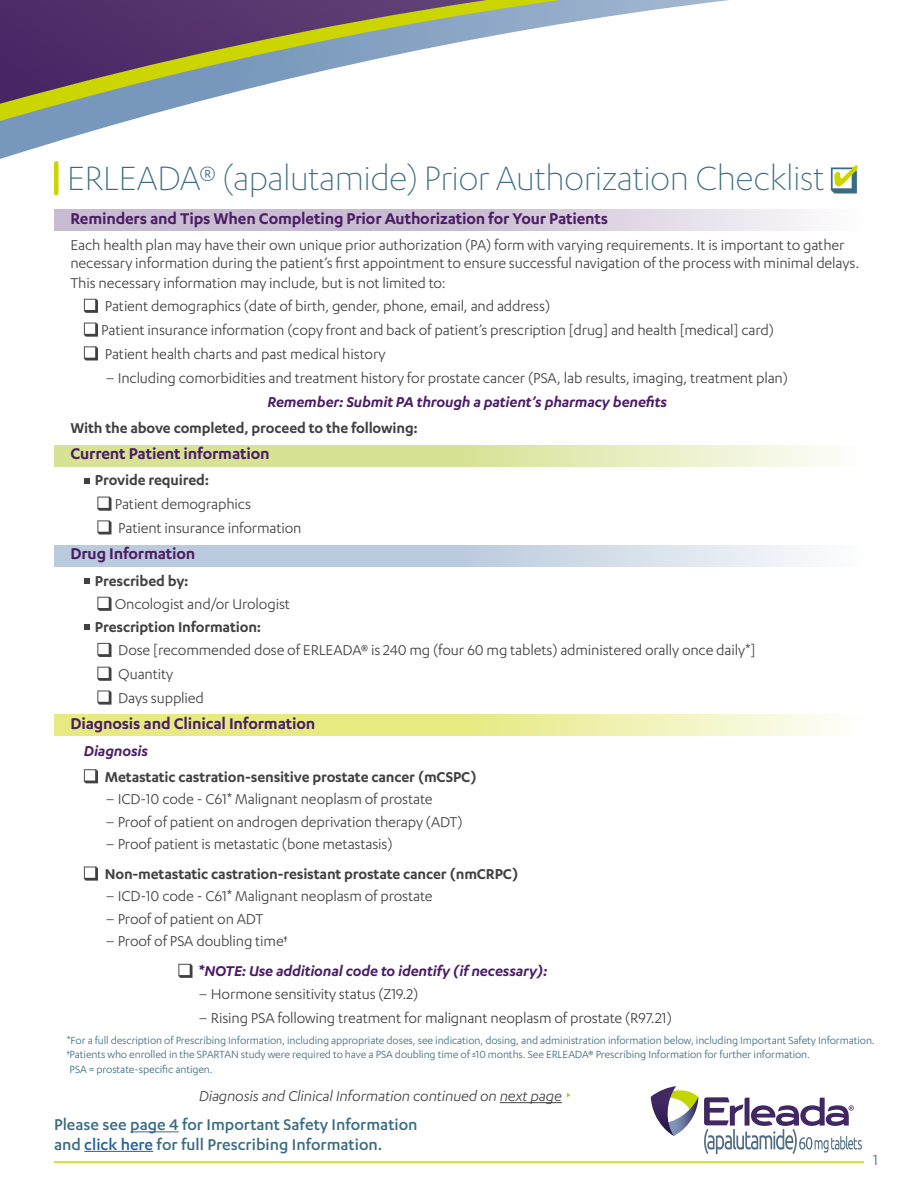
<style>
.page{position:relative;width:918px;height:1188px;background:#fff}
.page>*{position:absolute;margin:0;border:0;box-sizing:border-box;transform-origin:0 0}
.t1{font:300 39px "Karbon";letter-spacing:-.015em;color:#3a6b82}
.t2{font:600 18px "Karbon";letter-spacing:-.01em;color:#4b1d65}
.t3{font:500 18px/19.5px "Karbon";color:#3a6b82}
.t4{font:16.5px/23.9px "Karbon";letter-spacing:-.01em;color:#414042}
.t5{font:600 16.5px "Karbon";letter-spacing:-.01em;color:#414042}
.t6{font:italic 600 16.5px "Karbon";letter-spacing:-.01em;color:#4b1d65}
.t7{font:italic 16.5px "Karbon";letter-spacing:-.01em;color:#414042}
.t8{font:16.5px "Karbon";color:#3a6b82}
.t9{font:12px/14.4px "Karbon";letter-spacing:-.01em;color:#3a6b82}
.s1{color:#215e9e}
</style>
<div class="page">
<hr style="left:54px;top:1161px;width:810px;height:2px;background:#cdd500">
<svg style="left:0;top:0;width:831px;height:196px"></svg>
<svg style="left:0;top:0;width:487px;height:104px"></svg>
<hr style="left:130px;top:1131px;width:49px;height:1px;background:#3a6b82">
<hr style="left:84px;top:1151px;width:69px;height:1px;background:#215e9e">
<svg style="left:651px;top:1086px;width:47px;height:50px"></svg>
<svg style="left:704px;top:1097px;width:158px;height:57px"></svg>
<svg style="left:54px;top:714px;width:780px;height:22px;background:#ebee9b"></svg>
<svg style="left:54px;top:545px;width:753px;height:21px;background:#c8d4e4"></svg>
<svg style="left:54px;top:445px;width:775px;height:21px;background:#e0e8aa"></svg>
<svg style="left:54px;top:209px;width:753px;height:22px;background:#d3c8d9"></svg>
<svg style="left:84px;top:299px;width:14px;height:14px"></svg>
<svg style="left:84px;top:323px;width:14px;height:14px"></svg>
<svg style="left:84px;top:346px;width:14px;height:14px"></svg>
<svg style="left:84px;top:478px;width:5px;height:5px"></svg>
<svg style="left:97px;top:497px;width:15px;height:14px"></svg>
<svg style="left:97px;top:520px;width:15px;height:15px"></svg>
<svg style="left:84px;top:578px;width:5px;height:5px"></svg>
<svg style="left:97px;top:597px;width:15px;height:14px"></svg>
<svg style="left:84px;top:624px;width:5px;height:5px"></svg>
<svg style="left:97px;top:643px;width:15px;height:14px"></svg>
<svg style="left:97px;top:667px;width:15px;height:14px"></svg>
<svg style="left:97px;top:691px;width:15px;height:14px"></svg>
<svg style="left:84px;top:769px;width:14px;height:14px"></svg>
<svg style="left:84px;top:867px;width:14px;height:14px"></svg>
<svg style="left:178px;top:964px;width:15px;height:14px"></svg>
<hr style="left:54px;top:163px;width:4px;height:30px;background:#cdd500">
<hr style="left:500px;top:1102px;width:62px;height:1px;background:#414042">
<svg style="left:831px;top:165px;width:27px;height:29px"></svg>
<h1 class="t1" style="left:67px;top:157px;width:759px">ERLEADA® (apalutamide) Prior Authorization Checklist</h1>
<p class="t2" style="left:70px;top:208px;width:539px">Reminders and Tips When Completing Prior Authorization for Your Patients</p>
<p class="t4" style="left:70px;top:236px;width:790px;line-height:18px">Each health plan may have their own unique prior authorization (PA) form with varying requirements. It is important to gather necessary information during the patient’s first appointment to ensure successful navigation of the process with minimal delays.</p>
<p class="t4" style="left:101px;top:270px;width:674px;text-indent:-31px">This necessary information may include, but is not limited to:<br>Patient demographics (date of birth, gender, phone, email, and address)<br>Patient insurance information (copy front and back of patient’s prescription [drug] and health [medical] card)<br>Patient health charts and past medical history</p>
<p class="t4" style="left:106px;top:365px;width:684px">– Including comorbidities and treatment history for prostate cancer (PSA, lab results, imaging, treatment plan)</p>
<p class="t6" style="left:267px;top:392px;width:401px">Remember: Submit PA through a patient’s pharmacy benefits</p>
<p class="t5" style="left:70px;top:419px;width:349px">With the above completed, proceed to the following:</p>
<p class="t2" style="left:70px;top:443px;width:201px">Current Patient information</p>
<p class="t5" style="left:95px;top:471px;width:116px">Provide required:</p>
<p class="t4" style="left:115px;top:492px;width:188px">Patient demographics<br>Patient insurance information</p>
<p class="t2" style="left:70px;top:544px;width:126px">Drug Information</p>
<p class="t5" style="left:95px;top:571px;width:95px">Prescribed by:</p>
<p class="t4" style="left:115px;top:592px;width:177px">Oncologist and/or Urologist</p>
<p class="t5" style="left:95px;top:617px;width:168px">Prescription Information:</p>
<p class="t4" style="left:118px;top:638px;width:639px">Dose [recommended dose of ERLEADA® is 240 mg (four 60 mg tablets) administered orally once daily*]<br>Quantity<br>Days supplied</p>
<p class="t2" style="left:70px;top:714px;width:246px">Diagnosis and Clinical Information</p>
<p class="t6" style="left:84px;top:741px;width:66px">Diagnosis</p>
<p class="t5" style="left:105px;top:768px;width:374px">Metastatic castration-sensitive prostate cancer (mCSPC)</p>
<p class="t4" style="left:106px;top:787px;width:329px">– ICD-10 code - C61* Malignant neoplasm of prostate</p>
<p class="t4" style="left:106px;top:809px;width:359px">– Proof of patient on androgen deprivation therapy (ADT)</p>
<p class="t4" style="left:106px;top:831px;width:289px">– Proof patient is metastatic (bone metastasis)</p>
<p class="t5" style="left:105px;top:865px;width:415px">Non-metastatic castration-resistant prostate cancer (nmCRPC)</p>
<p class="t4" style="left:106px;top:884px;width:329px">– ICD-10 code - C61* Malignant neoplasm of prostate</p>
<p class="t4" style="left:106px;top:906px;width:159px">– Proof of patient on ADT</p>
<p class="t4" style="left:106px;top:929px;width:184px">– Proof of PSA doubling time†</p>
<p class="t6" style="left:198px;top:962px;width:351px">*NOTE: Use additional code to identify (if necessary):</p>
<p class="t4" style="left:199px;top:981px;width:221px">– Hormone sensitivity status (Z19.2)</p>
<p class="t4" style="left:199px;top:1005px;width:475px">– Rising PSA following treatment for malignant neoplasm of prostate (R97.21)</p>
<p class="t9" style="left:67px;top:1033px;width:810px">*For a full description of Prescribing Information, including appropriate doses, see indication, dosing, and administration information below, including Important Safety Information. †Patients who enrolled in the SPARTAN study were required to have a PSA doubling time of ≤10 months. See ERLEADA® Prescribing Information for further information.<br>PSA = prostate-specific antigen.</p>
<p class="t7" style="left:199px;top:1087px;width:365px">Diagnosis and Clinical Information continued on next page</p>
<p class="t3" style="left:54px;top:1114px;width:365px">Please see page 4 for Important Safety Information and <span class="s1">click here</span> for full Prescribing Information.</p>
<p class="t8" style="left:873px;top:1151px;width:7px">1</p>
</div>
